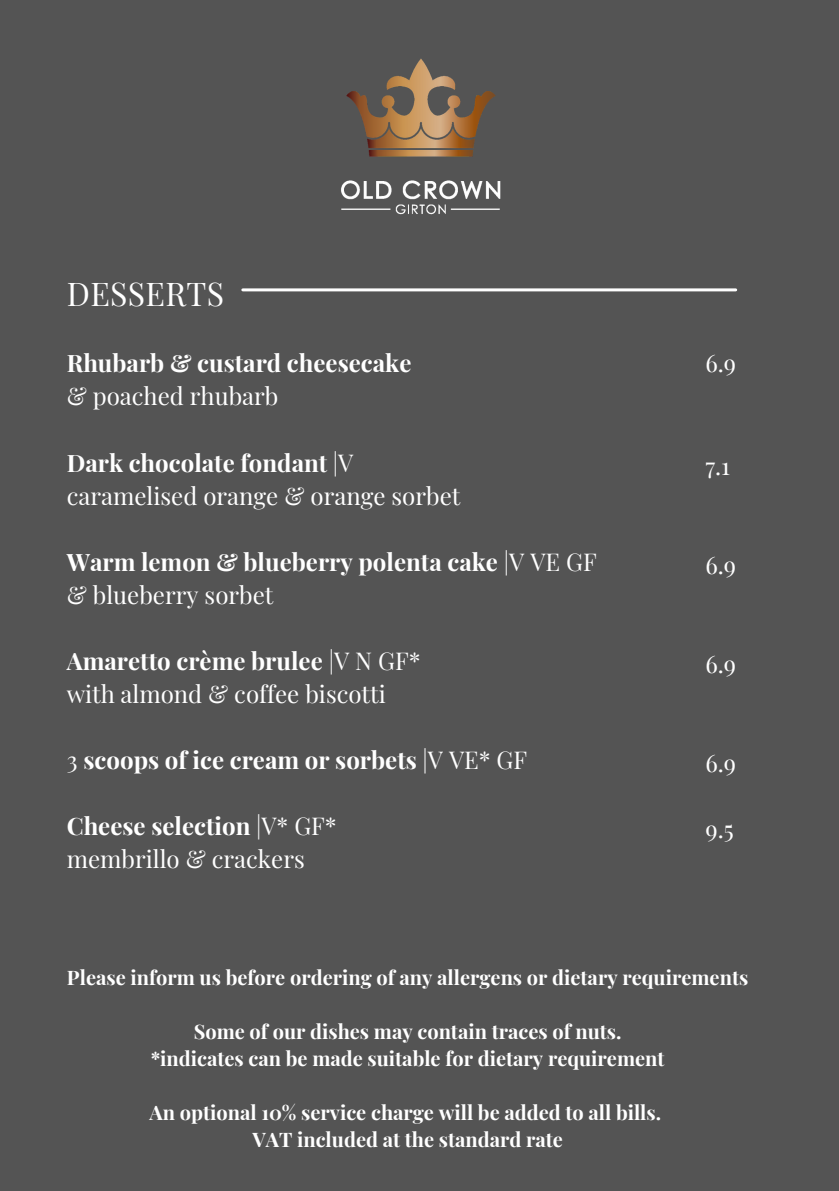
<style>
.page{position:relative;width:839px;height:1191px;background:#fff}
.page>*{position:absolute;margin:0;border:0;box-sizing:border-box;transform-origin:0 0}
.t1{font:32px "Playfair Display";letter-spacing:.01em;color:#fff}
.t2{font:700 24px "Playfair Display";color:#fff}
.t3{font:24px "Playfair Display";color:#fff}
.t4{font:700 20px "Playfair Display";color:#fff}
.s1{font-weight:400}
</style>
<div class="page">
<div style="left:0;top:0;width:838px;height:1191px;background:#545454"></div>
<hr style="left:243px;top:288px;width:492px;height:3px;background:#fff">
<img style="left:341px;top:58px;width:160px;height:157px">
<p class="t1" style="left:67px;top:271px;width:159px">DESSERTS</p>
<p class="t2" style="left:67px;top:346px;width:346px">Rhubarb &amp; custard cheesecake</p>
<p class="t3" style="left:67px;top:379px;width:213px">&amp; poached rhubarb</p>
<p class="t2" style="left:67px;top:446px;width:288px">Dark chocolate fondant <span class="s1">|V</span></p>
<p class="t3" style="left:67px;top:479px;width:395px">caramelised orange &amp; orange sorbet</p>
<p class="t2" style="left:67px;top:545px;width:531px">Warm lemon &amp; blueberry polenta cake <span class="s1">|V VE GF</span></p>
<p class="t3" style="left:67px;top:578px;width:208px">&amp; blueberry sorbet</p>
<p class="t2" style="left:67px;top:644px;width:355px">Amaretto crème brulee <span class="s1">|V N GF*</span></p>
<p class="t3" style="left:67px;top:677px;width:320px">with almond &amp; coffee biscotti</p>
<p class="t2" style="left:67px;top:743px;width:462px"><span class="s1">3</span> scoops of ice cream or sorbets <span class="s1">|V VE* GF</span></p>
<p class="t2" style="left:67px;top:809px;width:271px">Cheese selection <span class="s1">|V* GF*</span></p>
<p class="t3" style="left:67px;top:842px;width:239px">membrillo &amp; crackers</p>
<p class="t3" style="left:705px;top:346px;width:32px">6.9</p>
<p class="t3" style="left:705px;top:449px;width:26px">7.1</p>
<p class="t3" style="left:705px;top:548px;width:32px">6.9</p>
<p class="t3" style="left:705px;top:647px;width:32px">6.9</p>
<p class="t3" style="left:705px;top:746px;width:32px">6.9</p>
<p class="t3" style="left:705px;top:812px;width:30px">9.5</p>
<p class="t4" style="left:67px;top:963px;width:682px">Please inform us before ordering of any allergens or dietary requirements</p>
<p class="t4" style="left:194px;top:1018px;width:429px">Some of our dishes may contain traces of nuts.</p>
<p class="t4" style="left:151px;top:1045px;width:515px">*indicates can be made suitable for dietary requirement</p>
<p class="t4" style="left:149px;top:1099px;width:513px">An optional 10% service charge will be added to all bills.</p>
<p class="t4" style="left:252px;top:1126px;width:312px">VAT included at the standard rate</p>
</div>
